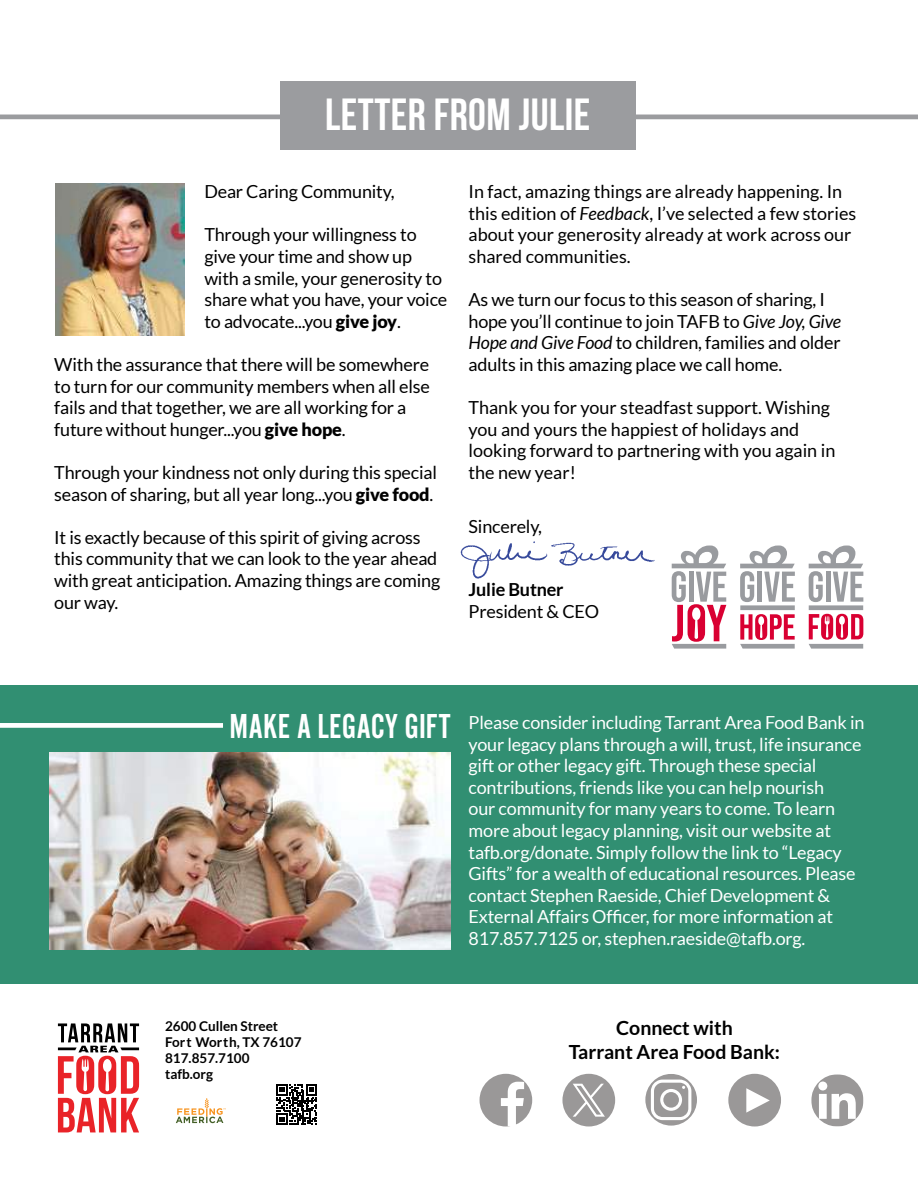
<style>
.page{position:relative;width:918px;height:1188px;background:#fff}
.page>*{position:absolute;margin:0;border:0;box-sizing:border-box;transform-origin:0 0}
.t1{font:700 45px "Bebas Neue";letter-spacing:.01em;color:#fff}
.t2{font:36px "Alternate Got No 2 D";color:#fff}
.t3{font:700 19.5px/23.4px "Lato";color:#000;text-align:center}
.t4{font:18px/21.6px "Lato";letter-spacing:-.01em;color:#000}
.t5{font:18px/21.6px "Lato";letter-spacing:-.01em;color:#fff}
.t6{font:700 18px "Lato";letter-spacing:-.01em;color:#000}
.t7{font:700 13.5px/16.2px "Lato";color:#000}
.s1{font-weight:900}
.s2{font-style:italic}
</style>
<div class="page">
<svg style="left:672px;top:546px;width:54px;height:103px"></svg>
<div style="left:0;top:685px;width:918px;height:298px;background:#318f72"></div>
<svg style="left:176px;top:1098px;width:50px;height:26px"></svg>
<svg style="left:58px;top:1023px;width:81px;height:109px"></svg>
<div style="left:562px;top:1074px;width:53px;height:52px;background:#9a9898;border-radius:26px"></div>
<svg style="left:573px;top:1084px;width:32px;height:33px"></svg>
<svg style="left:811px;top:1074px;width:52px;height:52px"></svg>
<svg style="left:728px;top:1074px;width:53px;height:52px"></svg>
<svg style="left:645px;top:1074px;width:52px;height:52px"></svg>
<svg style="left:480px;top:1074px;width:52px;height:52px"></svg>
<svg style="left:276px;top:1084px;width:41px;height:41px"></svg>
<img style="left:460px;top:541px;width:195px;height:38px">
<hr style="left:0;top:115px;width:918px;height:4px;background:#9b9c9f">
<img style="left:55px;top:184px;width:129px;height:152px">
<div style="left:280px;top:81px;width:356px;height:69px;background:#9b9c9f"></div>
<div style="left:0;top:723px;width:223px;height:5px;background:#fff"></div>
<img style="left:49px;top:752px;width:402px;height:197px">
<svg style="left:809px;top:546px;width:54px;height:103px"></svg>
<svg style="left:740px;top:546px;width:55px;height:103px"></svg>
<h1 class="t1" style="left:325px;top:88px;width:267px">LETTER FROM JULIE</h1>
<p class="t4" style="left:204px;top:181px;width:192px">Dear Caring Community,</p>
<p class="t4" style="left:204px;top:225px;width:244px">Through your willingness to give your time and show up with a smile, your generosity to share what you have, your voice to advocate...you <span class="s1">give joy</span>.</p>
<p class="t4" style="left:54px;top:354px;width:377px">With the assurance that there will be somewhere to turn for our community members when all else fails and that together, we are all working for a future without hunger...you <span class="s1">give hope</span>.</p>
<p class="t4" style="left:54px;top:462px;width:384px">Through your kindness not only during this special season of sharing, but all year long...you <span class="s1">give food</span>.</p>
<p class="t4" style="left:54px;top:527px;width:387px">It is exactly because of this spirit of giving across this community that we can look to the year ahead with great anticipation. Amazing things are coming our way.</p>
<p class="t4" style="left:469px;top:182px;width:389px">In fact, amazing things are already happening. In this edition of <span class="s2">Feedback</span>, I’ve selected a few stories about your generosity already at work across our shared communities.</p>
<p class="t4" style="left:469px;top:290px;width:374px">As we turn our focus to this season of sharing, I hope you’ll continue to join TAFB to <span class="s2">Give Joy, Give Hope and Give Food</span> to children, families and older adults in this amazing place we call home.</p>
<p class="t4" style="left:469px;top:398px;width:368px">Thank you for your steadfast support. Wishing you and yours the happiest of holidays and looking forward to partnering with you again in the new year!</p>
<p class="t4" style="left:469px;top:516px;width:75px">Sincerely,</p>
<p class="t6" style="left:469px;top:583px;width:97px">Julie Butner</p>
<p class="t4" style="left:469px;top:600px;width:132px">President &amp; CEO</p>
<h2 class="t2" style="left:230px;top:704px;width:222px">MAKE A LEGACY GIFT</h2>
<p class="t5" style="left:469px;top:712px;width:397px">Please consider including Tarrant Area Food Bank in your legacy plans through a will, trust, life insurance gift or other legacy gift. Through these special contributions, friends like you can help nourish<br>our community for many years to come. To learn more about legacy planning, visit our website at tafb.org/donate. Simply follow the link to “Legacy Gifts” for a wealth of educational resources. Please contact Stephen Raeside, Chief Development &amp; External Affairs Of昀椀cer, for more information at 817.857.7125 or, stephen.raeside@tafb.org.</p>
<p class="t7" style="left:165px;top:1019px;width:138px">2600 Cullen Street<br>Fort Worth, TX 76107<br>817.857.7100<br>tafb.org</p>
<p class="t3" style="left:569px;top:1018px;width:213px">Connect with<br>Tarrant Area Food Bank:</p>
</div>
